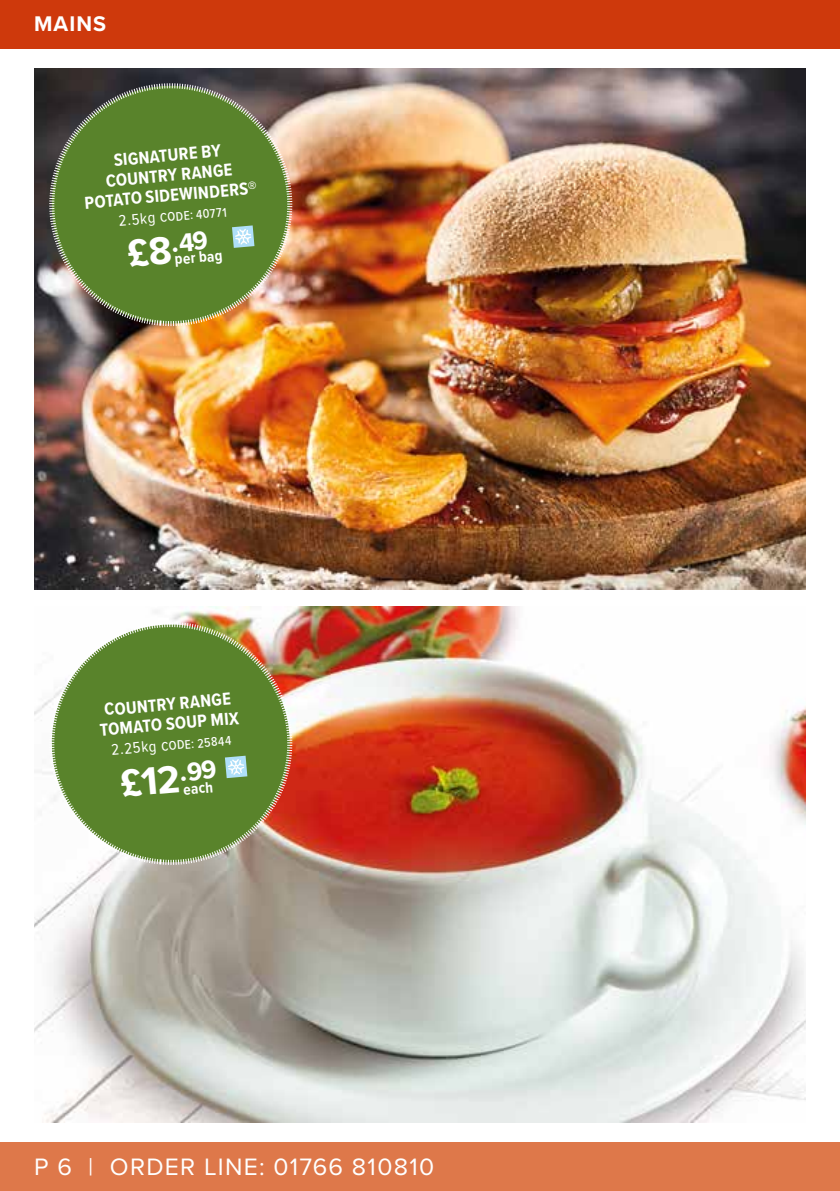
<style>
.page{position:relative;width:840px;height:1191px;background:#fff}
.page>*{position:absolute;margin:0;border:0;box-sizing:border-box;transform-origin:0 0}
.t1{font:700 40.2px "Proxima Nova Cond";color:#fff;scale:1.1 1}
.t2{font:24.6px "Proxima Nova";letter-spacing:.055em;color:#fff}
.t3{font:700 22px "Proxima Nova";letter-spacing:.05em;color:#fff}
.t4{font:700 18px/20px "Proxima Nova Cond";color:#fff;text-align:center}
.t5{font:700 16px "Proxima Nova Cond";color:#fff;scale:.96 1}
.t6{font:500 13px "Proxima Nova Cond";color:#fff}
.s1{font-weight:400;font-size:16px}
</style>
<div class="page">
<img style="left:34px;top:607px;width:771px;height:516px">
<img style="left:34px;top:68px;width:771px;height:522px">
<div style="left:0;top:0;width:839px;height:48px;background:#ce390c"></div>
<svg style="left:46px;top:81px;width:249px;height:248px"></svg>
<svg style="left:48px;top:82px;width:245px;height:245px"></svg>
<svg style="left:46px;top:619px;width:249px;height:248px"></svg>
<svg style="left:48px;top:621px;width:245px;height:245px"></svg>
<svg style="left:232px;top:225px;width:22px;height:23px"></svg>
<svg style="left:225px;top:755px;width:22px;height:23px"></svg>
<div style="left:0;top:1142px;width:839px;height:49px;background:#de784a"></div>
<p class="t3" style="left:34px;top:7px;width:74px">MAINS</p>
<p class="t4" style="left:80px;top:152px;width:174px;rotate:-5deg">SIGNATURE BY<br>COUNTRY RANGE<br>POTATO SIDEWINDERS®</p>
<p class="t6" style="left:118px;top:212px;width:110px;rotate:-5deg"><span class="s1">2.5kg</span> CODE: 40771</p>
<h1 class="t1" style="left:125px;top:224px;width:75px;rotate:-5deg">£8<sup>.</sup><sup>49</sup></h1>
<p class="t5" style="left:174px;top:247px;width:51px;rotate:-5deg">per bag</p>
<p class="t4" style="left:97px;top:699px;width:141px;rotate:-5deg">COUNTRY RANGE<br>TOMATO SOUP MIX</p>
<p class="t6" style="left:111px;top:741px;width:122px;rotate:-5deg"><span class="s1">2.25kg</span> CODE: 25844</p>
<h1 class="t1" style="left:118px;top:754px;width:90px;rotate:-5deg">£12<sup>.</sup><sup>99</sup></h1>
<p class="t5" style="left:182px;top:777px;width:33px;rotate:-5deg">each</p>
<h2 class="t2" style="left:34px;top:1148px;width:401px">P 6 | ORDER LINE: 01766 810810</h2>
</div>
